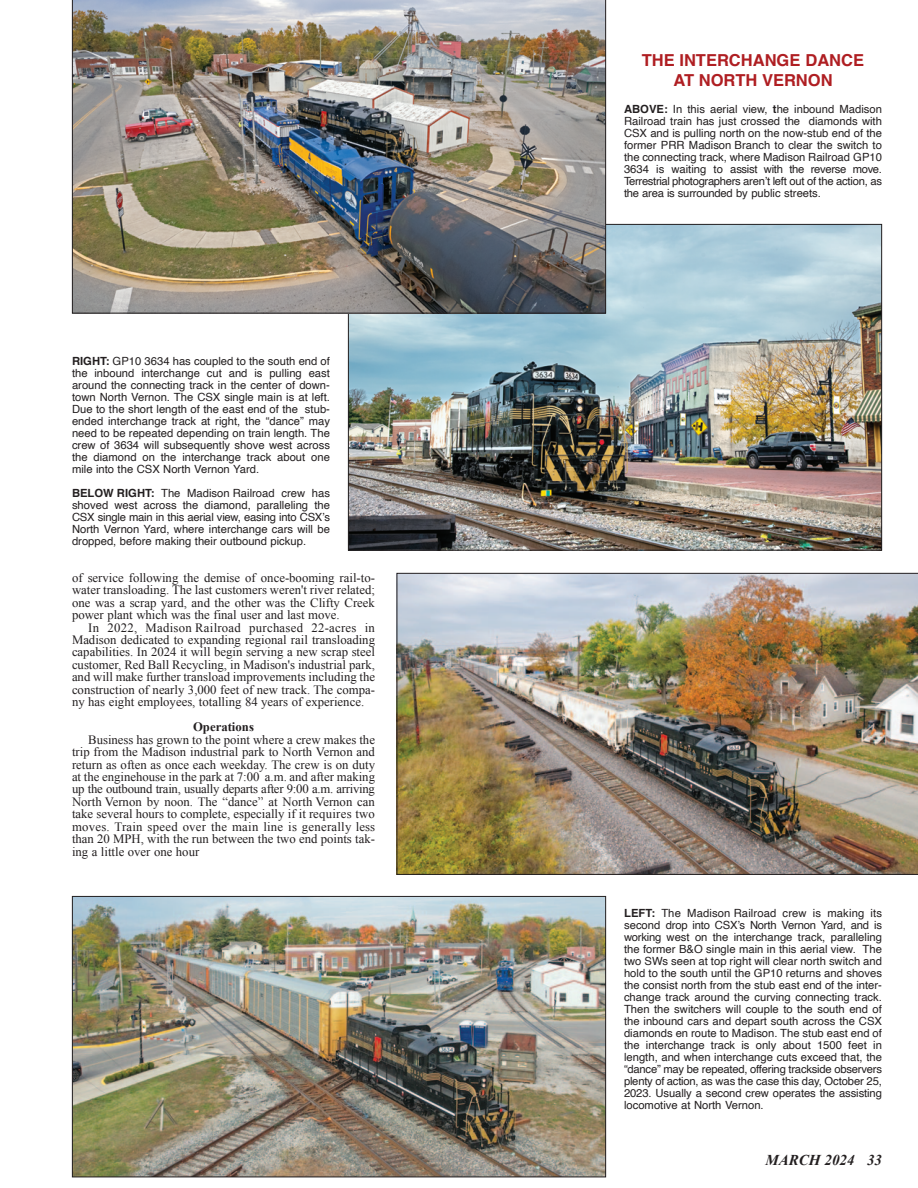
<style>
.page{position:relative;width:918px;height:1188px;background:#fff}
.page>*{position:absolute;margin:0;border:0;box-sizing:border-box;transform-origin:0 0}
.t1{font:700 16.5px "Helvetica";color:#af1e22}
.t2{font:italic 700 15px "Times New Roman";color:#231f20}
.t3{font:12.75px/12.5px "Times New Roman";color:#231f20;text-align:justify}
.t4{font:700 12.75px "Times New Roman";color:#231f20}
.t5{font:11.25px/12px "Helvetica";color:#231f20;text-align:justify}
.s1{font-weight:700}
</style>
<div class="page">
<img style="left:74px;top:898px;width:530px;height:277px">
<div style="left:72px;top:896px;width:534px;height:281px;border:1px solid #231f20"></div>
<img style="left:350px;top:226px;width:530px;height:323px">
<img style="left:397px;top:573px;width:521px;height:302px">
<img style="left:72px;top:0;width:534px;height:314px">
<p class="t5" style="left:72px;top:356px;width:260px"><span class="s1">RIGHT:</span> GP10 3634 has coupled to the south end of the inbound interchange cut and is pulling east around the connecting track in the center of down&shy;town North Vernon. The CSX single main is at left.<br>Due to the short length of the east end of the stub&shy;ended interchange track at right, the “dance” may need to be repeated depending on train length. The crew of 3634 will subsequently shove west across the diamond on the interchange track about one mile into the CSX North Vernon Yard.</p>
<p class="t5" style="left:72px;top:488px;width:259px"><span class="s1">BELOW RIGHT:</span> The Madison Railroad crew has shoved west across the diamond, paralleling the CSX single main in this aerial view, easing into CSX’s North Vernon Yard, where interchange cars will be dropped, before making their outbound pickup.</p>
<p class="t3" style="left:72px;top:571px;width:305px">of service following the demise of once-booming rail-to&shy;water transloading. The last customers weren't river related; one was a scrap yard, and the other was the Clifty Creek power plant which was the final user and last move.</p>
<p class="t3" style="left:72px;top:621px;width:305px;text-indent:16px">In 2022, Madison Railroad purchased 22-acres in Madison dedicated to expanding regional rail transloading capabilities. In 2024 it will begin serving a new scrap steel customer, Red Ball Recycling, in Madison's industrial park, and will make further transload improvements including the construction of nearly 3,000 feet of new track. The compa&shy;ny has eight employees, totalling 84 years of experience.</p>
<p class="t4" style="left:193px;top:720px;width:62px">Operations</p>
<p class="t3" style="left:72px;top:733px;width:305px;text-indent:16px">Business has grown to the point where a crew makes the trip from the Madison industrial park to North Vernon and return as often as once each weekday. The crew is on duty at the enginehouse in the park at 7:00 a.m. and after making up the outbound train, usually departs after 9:00 a.m. arriving North Vernon by noon. The “dance” at North Vernon can take several hours to complete, especially if it requires two moves. Train speed over the main line is generally less than 20 MPH, with the run between the two end points tak&shy;ing a little over one hour</p>
<p class="t1" style="left:642px;top:54px;width:224px">THE INTERCHANGE DANCE</p>
<p class="t1" style="left:673px;top:73px;width:161px">AT NORTH VERNON</p>
<p class="t5" style="left:624px;top:104px;width:260px"><span class="s1">ABOVE:</span> In this aerial view, <span class="s1">t</span>he inbound Madison Railroad train has just crossed the diamonds with CSX and is pulling north on the now-stub end of the former PRR Madison Branch to clear the switch to the connecting track, where Madison Railroad GP10<br>3634 is waiting to assist with the reverse move.<br>Terrestrial photographers aren’t left out of the action, as the area is surrounded by public streets.</p>
<p class="t5" style="left:624px;top:908px;width:260px"><span class="s1">LEFT:</span> The Madison Railroad crew is making its second drop into CSX’s North Vernon Yard, and is working west on the interchange track, paralleling the former B&amp;O single main in this aerial view. The two SWs seen at top right will clear north switch and hold to the south until the GP10 returns and shoves the consist north from the stub east end of the inter&shy;change track around the curving connecting track.<br>Then the switchers will couple to the south end of the inbound cars and depart south across the CSX diamonds en route to Madison. The stub east end of the interchange track is only about 1500 feet in length, and when interchange cuts exceed that, the “dance” may be repeated, offering trackside observers plenty of action, as was the case this day, October 25, 2023. Usually a second crew operates the assisting locomotive at North Vernon.</p>
<p class="t2" style="left:766px;top:1152px;width:118px">MARCH 2024 33</p>
</div>
